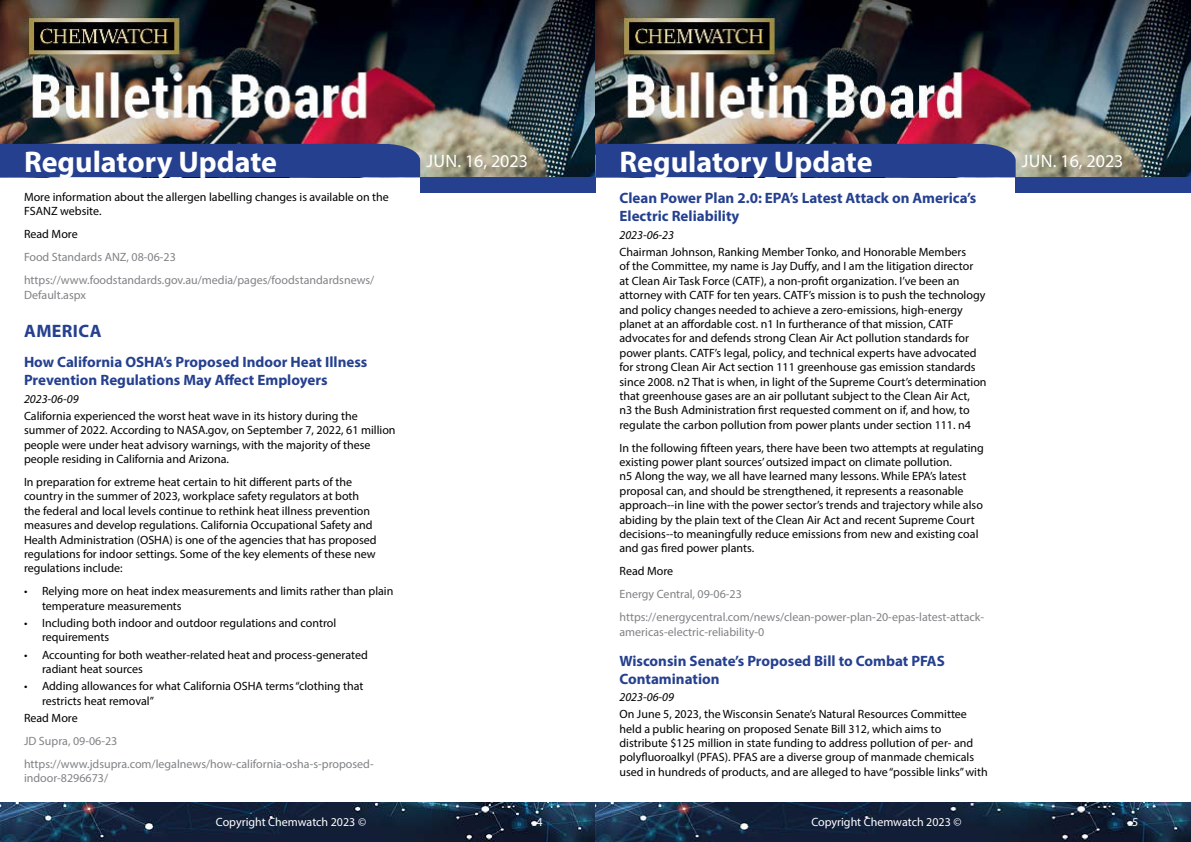
<style>
.page{position:relative;width:1191px;height:842px;background:#fff}
.page>*{position:absolute;margin:0;border:0;box-sizing:border-box;transform-origin:0 0}
.t1{font:700 30px "Myriad Pro";color:#fff}
.t2{font:18px "Myriad Pro";color:#fff}
.t3{font:700 18px "Myriad Pro";letter-spacing:.02em;color:#25408f}
.t4{font:700 15px/18px "Myriad Pro";color:#25408f}
.t5{font:12px/14.4px "Myriad Pro";color:#000}
.t6{font:12px/22.9px "Myriad Pro";color:#808285}
.t7{font:12px "Myriad Pro";color:#fff}
.t8{font:italic 12px "Myriad Pro";color:#000}
</style>
<div class="page">
<img style="left:0;top:0;width:1191px;height:177px">
<div style="left:420px;top:177px;width:175px;height:15px;background:#25408f"></div>
<div style="left:1015px;top:177px;width:176px;height:15px;background:#25408f"></div>
<div style="left:0;top:144px;width:420px;height:33px;background:#25408f"></div>
<div style="left:595px;top:144px;width:420px;height:33px;background:#25408f"></div>
<img style="left:0;top:802px;width:1191px;height:40px">
<h1 class="t1" style="left:24px;top:142px;width:255px">Regulatory Update</h1>
<h2 class="t2" style="left:426px;top:149px;width:103px">Jun. 16, 2023</h2>
<h1 class="t1" style="left:619px;top:142px;width:255px">Regulatory Update</h1>
<h2 class="t2" style="left:1022px;top:149px;width:103px">Jun. 16, 2023</h2>
<p class="t5" style="left:24px;top:190px;width:366px">More information about the allergen labelling changes is available on the<br>FSANZ website.</p>
<p class="t5" style="left:24px;top:227px;width:55px">Read More</p>
<p class="t6" style="left:24px;top:246px;width:352px">Food Standards ANZ, 08-06-23 https://www.foodstandards.gov.au/media/pages/foodstandardsnews/</p>
<p class="t6" style="left:24px;top:283px;width:63px">Default.aspx</p>
<h2 class="t3" style="left:24px;top:319px;width:79px">AMERICA</h2>
<p class="t4" style="left:24px;top:353px;width:345px">How California OSHA’s Proposed Indoor Heat Illness<br>Prevention Regulations May Affect Employers</p>
<p class="t8" style="left:24px;top:391px;width:56px">2023-06-09</p>
<p class="t5" style="left:24px;top:408px;width:373px">California experienced the worst heat wave in its history during the summer of 2022. According to NASA.gov, on September 7, 2022, 61 million people were under heat advisory warnings, with the majority of these people residing in California and Arizona.</p>
<p class="t5" style="left:24px;top:474px;width:354px">In preparation for extreme heat certain to hit different parts of the country in the summer of 2023, workplace safety regulators at both the federal and local levels continue to rethink heat illness prevention measures and develop regulations. California Occupational Safety and Health Administration (OSHA) is one of the agencies that has proposed regulations for indoor settings. Some of the key elements of these new regulations include:</p>
<p class="t5" style="left:42px;top:584px;width:353px;text-indent:-18px">• Relying more on heat index measurements and limits rather than plain temperature measurements</p>
<p class="t5" style="left:42px;top:615px;width:296px;text-indent:-18px">• Including both indoor and outdoor regulations and control requirements</p>
<p class="t5" style="left:42px;top:647px;width:327px;text-indent:-18px">• Accounting for both weather-related heat and process-generated radiant heat sources</p>
<p class="t5" style="left:42px;top:679px;width:323px;text-indent:-18px">• Adding allowances for what California OSHA terms “clothing that restricts heat removal”</p>
<p class="t5" style="left:24px;top:710px;width:55px">Read More</p>
<p class="t6" style="left:24px;top:729px;width:351px">JD Supra, 09-06-23 https://www.jdsupra.com/legalnews/how-california-osha-s-proposed-</p>
<p class="t6" style="left:24px;top:766px;width:86px">indoor-8296673/</p>
<p class="t4" style="left:619px;top:189px;width:358px">Clean Power Plan 2.0: EPA’s Latest Attack on America’s<br>Electric Reliability</p>
<p class="t8" style="left:619px;top:227px;width:56px">2023-06-23</p>
<p class="t5" style="left:619px;top:244px;width:369px">Chairman Johnson, Ranking Member Tonko, and Honorable Members<br>of the Committee, my name is Jay Duffy, and I am the litigation director<br>at Clean Air Task Force (CATF), a non-profit organization. I’ve been an attorney with CATF for ten years. CATF’s mission is to push the technology and policy changes needed to achieve a zero-emissions, high-energy planet at an affordable cost. n1 In furtherance of that mission, CATF advocates for and defends strong Clean Air Act pollution standards for power plants. CATF’s legal, policy, and technical experts have advocated for strong Clean Air Act section 111 greenhouse gas emission standards since 2008. n2 That is when, in light of the Supreme Court’s determination that greenhouse gases are an air pollutant subject to the Clean Air Act,<br>n3 the Bush Administration first requested comment on if, and how, to regulate the carbon pollution from power plants under section 111. n4</p>
<p class="t5" style="left:619px;top:440px;width:366px">In the following fifteen years, there have been two attempts at regulating existing power plant sources’ outsized impact on climate pollution.<br>n5 Along the way, we all have learned many lessons. While EPA’s latest proposal can, and should be strengthened, it represents a reasonable approach--in line with the power sector’s trends and trajectory while also abiding by the plain text of the Clean Air Act and recent Supreme Court decisions--to meaningfully reduce emissions from new and existing coal and gas fired power plants.</p>
<p class="t5" style="left:619px;top:564px;width:55px">Read More</p>
<p class="t6" style="left:619px;top:583px;width:366px">Energy Central, 09-06-23 https://energycentral.com/news/clean-power-plan-20-epas-latest-attack-</p>
<p class="t6" style="left:619px;top:620px;width:146px">americas-electric-reliability-0</p>
<p class="t4" style="left:619px;top:651px;width:327px">Wisconsin Senate’s Proposed Bill to Combat PFAS<br>Contamination</p>
<p class="t8" style="left:619px;top:689px;width:56px">2023-06-09</p>
<p class="t5" style="left:619px;top:707px;width:370px">On June 5, 2023, the Wisconsin Senate’s Natural Resources Committee held a public hearing on proposed Senate Bill 312, which aims to distribute $125 million in state funding to address pollution of per- and polyfluoroalkyl (PFAS). PFAS are a diverse group of manmade chemicals used in hundreds of products, and are alleged to have “possible links” with</p>
<p class="t7" style="left:216px;top:815px;width:152px">Copyright Chemwatch 2023 ©</p>
<p class="t7" style="left:536px;top:815px;width:8px">4</p>
<p class="t7" style="left:811px;top:815px;width:152px">Copyright Chemwatch 2023 ©</p>
<p class="t7" style="left:1132px;top:815px;width:8px">5</p>
</div>
